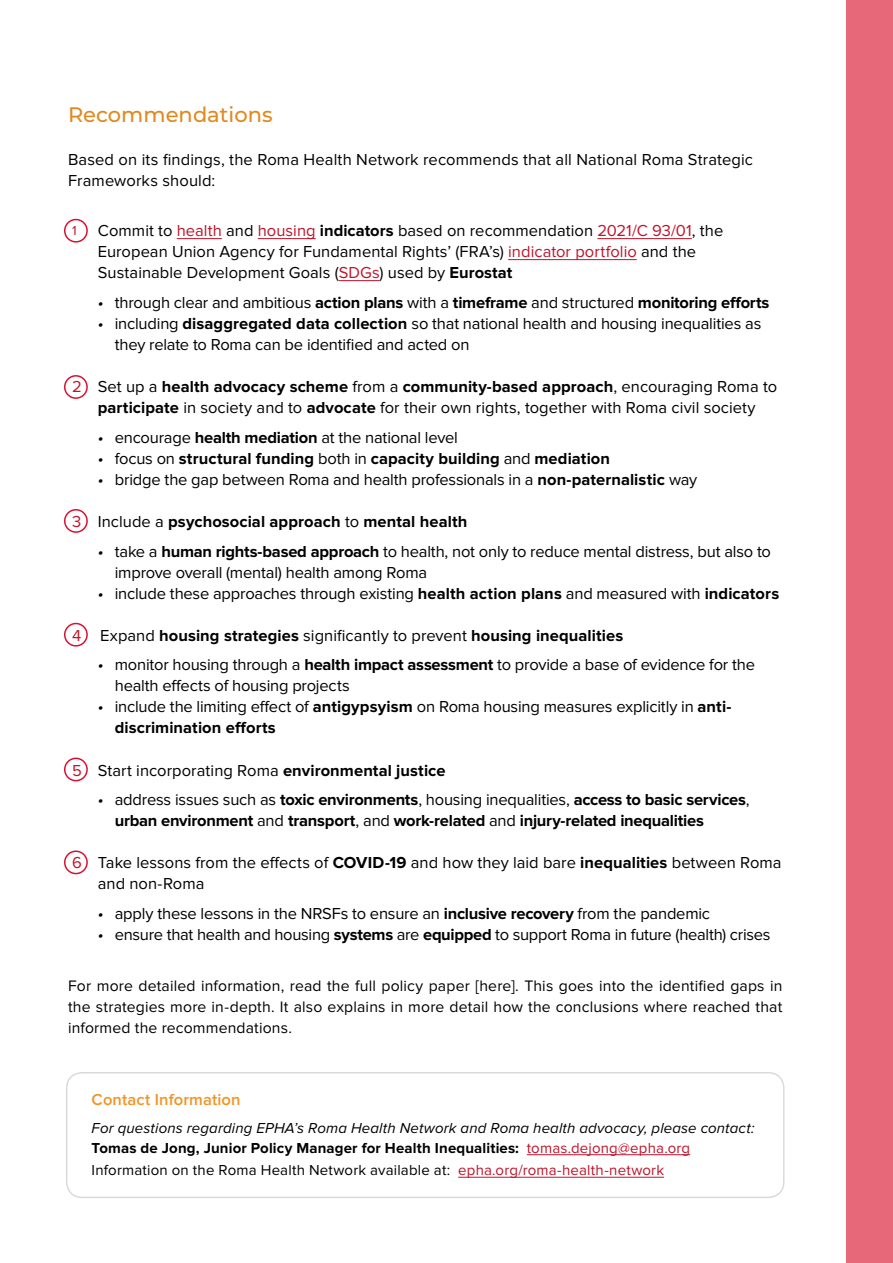
<style>
.page{position:relative;width:893px;height:1263px;background:#fff}
.page>*{position:absolute;margin:0;border:0;box-sizing:border-box;transform-origin:0 0}
.t1{font:500 21px "Montserrat";color:#e1891f}
.t2{font:16.5px/21px "Proxima Nova";letter-spacing:-.01em;color:#000}
.t3{font:700 16.5px "Proxima Nova";letter-spacing:.005em;color:#000}
.t4{font:700 16.5px/21px "Proxima Nova";letter-spacing:-.015em;color:#000}
.t5{font:16.5px/21px "Proxima Nova";letter-spacing:.01em;color:#000}
.t6{font:600 16.5px "Proxima Nova";letter-spacing:.005em;color:#f39322}
.t7{font:15.75px/21px "Proxima Nova";letter-spacing:.01em;color:#000;text-align:justify}
.t8{font:italic 15px/19.5px "Proxima Nova";letter-spacing:.01em;color:#000}
.t9{font:15px "Proxima Nova";letter-spacing:.01em;color:#000}
.t10{font:13.5px "Proxima Nova";color:#be142b}
.s1{color:#be142b}
.s2{font-weight:700}
.s3{font-style:italic}
.s4{font-weight:400;font-style:italic}
.s5{font-weight:400}
.s6{font-weight:400;color:#be142b}
.s7{font-weight:700;font-style:normal}
.s8{font-style:normal;color:#be142b}
</style>
<div class="page">
<div style="left:66px;top:1072px;width:718px;height:126px;border:2px solid #dadada;border-radius:15px"></div>
<div style="left:846px;top:0;width:47px;height:1263px;background:#e76979"></div>
<hr style="left:177px;top:238px;width:45px;height:1px;background:#be142b">
<hr style="left:258px;top:238px;width:58px;height:1px;background:#be142b">
<hr style="left:597px;top:238px;width:95px;height:1px;background:#be142b">
<hr style="left:508px;top:259px;width:129px;height:1px;background:#be142b">
<hr style="left:339px;top:280px;width:41px;height:1px;background:#be142b">
<hr style="left:527px;top:1154px;width:163px;height:1px;background:#be142b">
<hr style="left:458px;top:1177px;width:206px;height:1px;background:#be142b">
<div style="left:64px;top:375px;width:24px;height:24px;border:2px solid #d91131;border-radius:50%"></div>
<div style="left:64px;top:219px;width:24px;height:24px;border:2px solid #d91131;border-radius:50%"></div>
<div style="left:64px;top:509px;width:24px;height:24px;border:2px solid #d91131;border-radius:50%"></div>
<div style="left:64px;top:623px;width:24px;height:24px;border:2px solid #d91131;border-radius:50%"></div>
<div style="left:64px;top:757px;width:24px;height:24px;border:2px solid #d91131;border-radius:50%"></div>
<div style="left:64px;top:850px;width:24px;height:24px;border:2px solid #d91131;border-radius:50%"></div>
<p class="t1" style="left:68px;top:106px;width:206px">Recommendations</p>
<p class="t5" style="left:68px;top:150px;width:686px">Based on its findings, the Roma Health Network recommends that all National Roma Strategic<br>Frameworks should:</p>
<p class="t10" style="left:72px;top:225px;width:6px">1</p>
<p class="t2" style="left:98px;top:221px;width:627px">Commit to <span class="s1">health</span> and <span class="s1">housing</span> <span class="s2">indicators</span> based on recommendation <span class="s1">2021/C 93/01</span>, the<br>European Union Agency for Fundamental Rights’ (FRA’s) <span class="s1">indicator portfolio</span> and the<br>Sustainable Development Goals (<span class="s1">SDGs</span>) used by <span class="s2">Eurostat</span></p>
<p class="t2" style="left:98px;top:293px;width:673px"><span class="s3">•</span> through clear and ambitious <span class="s2">action plans</span> with a <span class="s2">timeframe</span> and structured <span class="s2">monitoring efforts</span></p>
<p class="t2" style="left:115px;top:314px;width:648px;text-indent:-17px"><span class="s3">•</span> including <span class="s2">disaggregated data collection</span> so that national health and housing inequalities as they relate to Roma can be identified and acted on</p>
<p class="t2" style="left:72px;top:377px;width:706px;text-align:center"><span class="s1">2</span> Set up a <span class="s2">health advocacy scheme</span> from a <span class="s2">community-based approach</span>, encouraging Roma to <span class="s2">participate</span> in society and to <span class="s2">advocate</span> for their own rights, together with Roma civil society</p>
<p class="t2" style="left:98px;top:428px;width:362px"><span class="s3">•</span> encourage <span class="s2">health mediation</span> at the national level</p>
<p class="t3" style="left:98px;top:451px;width:514px"><span class="s4">•</span> <span class="s5">focus on</span> structural funding <span class="s5">both in</span> capacity building <span class="s5">and</span> mediation</p>
<p class="t2" style="left:98px;top:470px;width:601px"><span class="s3">•</span> bridge the gap between Roma and health professionals in a <span class="s2">non-paternalistic</span> way</p>
<p class="t3" style="left:72px;top:515px;width:397px"><span class="s6">3</span> <span class="s5">Include a</span> psychosocial approach <span class="s5">to</span> mental health</p>
<p class="t2" style="left:115px;top:541px;width:658px;text-indent:-17px"><span class="s3">•</span> take a <span class="s2">human rights-based approach</span> to health, not only to reduce mental distress, but also to improve overall (mental) health among Roma</p>
<p class="t2" style="left:98px;top:583px;width:683px"><span class="s3">•</span> include these approaches through existing <span class="s2">health action plans</span> and measured with <span class="s2">indicators</span></p>
<p class="t3" style="left:72px;top:628px;width:552px"><span class="s6">4</span> <span class="s5">Expand</span> housing strategies <span class="s5">significantly to prevent</span> housing inequalities</p>
<p class="t2" style="left:115px;top:655px;width:642px;text-indent:-17px"><span class="s3">•</span> monitor housing through a <span class="s2">health impact assessment</span> to provide a base of evidence for the health effects of housing projects</p>
<p class="t2" style="left:115px;top:697px;width:618px;text-indent:-17px"><span class="s3">•</span> include the limiting effect of <span class="s2">antigypsyism</span> on Roma housing measures explicitly in <span class="s2">anti&shy;discrimination efforts</span></p>
<p class="t2" style="left:72px;top:760px;width:375px"><span class="s1">5</span> Start incorporating Roma <span class="s2">environmental justice</span></p>
<p class="t4" style="left:115px;top:790px;width:636px;text-indent:-17px"><span class="s4">•</span> <span class="s5">address issues such as</span> toxic environments<span class="s5">, housing inequalities,</span> access to basic services<span class="s5">, </span>urban environment <span class="s5">and</span> transport<span class="s5">, and</span> work-related <span class="s5">and</span> injury-related inequalities</p>
<p class="t2" style="left:98px;top:853px;width:685px;text-indent:-26px"><span class="s1">6</span> Take lessons from the effects of <span class="s2">COVID-19</span> and how they laid bare <span class="s2">inequalities</span> between Roma and non-Roma</p>
<p class="t2" style="left:98px;top:904px;width:614px"><span class="s3">•</span> apply these lessons in the NRSFs to ensure an <span class="s2">inclusive recovery</span> from the pandemic</p>
<p class="t2" style="left:98px;top:925px;width:674px"><span class="s3">•</span> ensure that health and housing <span class="s2">systems</span> are <span class="s2">equipped</span> to support Roma in future (health) crises</p>
<p class="t7" style="left:68px;top:976px;width:716px">For more detailed information, read the full policy paper [here]. This goes into the identified gaps in the strategies more in-depth. It also explains in more detail how the conclusions where reached that informed the recommendations.</p>
<p class="t6" style="left:92px;top:1093px;width:150px">Contact Information</p>
<p class="t8" style="left:92px;top:1119px;width:664px">For questions regarding EPHA’s Roma Health Network and Roma health advocacy, please contact:<br><span class="s7">Tomas de Jong, Junior Policy Manager for Health Inequalities:</span> <span class="s8">tomas.dejong@epha.org</span></p>
<p class="t9" style="left:92px;top:1164px;width:574px">Information on the Roma Health Network available at: <span class="s1">epha.org/roma-health-network</span></p>
</div>
